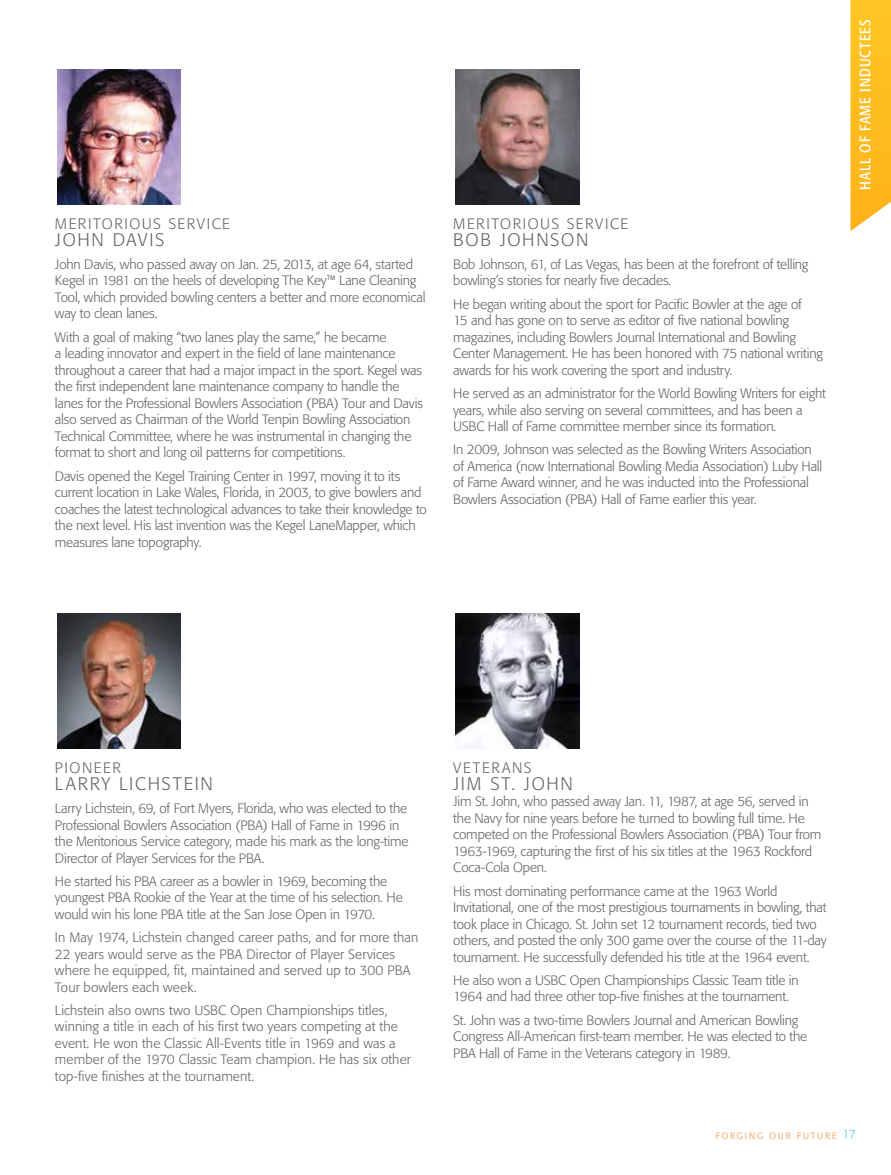
<style>
.page{position:relative;width:891px;height:1175px;background:#fff}
.page>*{position:absolute;margin:0;border:0;box-sizing:border-box;transform-origin:0 0}
.t1{font:300 18px "Formata";letter-spacing:.095em;color:#636466}
.t2{font:300 15px "Formata";letter-spacing:.105em;color:#636466}
.t3{font:condensed 15px "Formata";letter-spacing:.06em;color:#fff}
.t4{font:300 13.5px/16.5px "Formata";letter-spacing:-.01em;color:#636466}
.t5{font:300 9px "Formata";letter-spacing:.2em;color:#f68933}
.s1{font-size:12px;color:#50c7e8}
</style>
<div class="page">
<img style="left:57px;top:613px;width:124px;height:135px">
<img style="left:57px;top:70px;width:124px;height:134px">
<img style="left:456px;top:613px;width:123px;height:135px">
<img style="left:456px;top:70px;width:123px;height:134px">
<img style="left:851px;top:0;width:40px;height:231px">
<p class="t2" style="left:55px;top:215px;width:177px">MERITORIOUS SERVICE</p>
<h1 class="t1" style="left:55px;top:229px;width:111px">JOHN DAVIS</h1>
<p class="t4" style="left:55px;top:256px;width:372px">John Davis, who passed away on Jan. 25, 2013, at age 64, started Kegel in 1981 on the heels of developing The Key™ Lane Cleaning Tool, which provided bowling centers a better and more economical way to clean lanes.</p>
<p class="t4" style="left:55px;top:329px;width:369px">With a goal of making “two lanes play the same,” he became<br>a leading innovator and expert in the field of lane maintenance throughout a career that had a major impact in the sport. Kegel was the first independent lane maintenance company to handle the lanes for the Professional Bowlers Association (PBA) Tour and Davis also served as Chairman of the World Tenpin Bowling Association Technical Committee, where he was instrumental in changing the format to short and long oil patterns for competitions.</p>
<p class="t4" style="left:55px;top:467px;width:373px">Davis opened the Kegel Training Center in 1997, moving it to its current location in Lake Wales, Florida, in 2003, to give bowlers and coaches the latest technological advances to take their knowledge to the next level. His last invention was the Kegel LaneMapper, which measures lane topography.</p>
<p class="t2" style="left:453px;top:215px;width:177px">MERITORIOUS SERVICE</p>
<h1 class="t1" style="left:453px;top:229px;width:137px">BOB JOHNSON</h1>
<p class="t4" style="left:453px;top:256px;width:357px">Bob Johnson, 61, of Las Vegas, has been at the forefront of telling bowling’s stories for nearly five decades.</p>
<p class="t4" style="left:453px;top:296px;width:371px">He began writing about the sport for Pacific Bowler at the age of<br>15 and has gone on to serve as editor of five national bowling magazines, including Bowlers Journal International and Bowling Center Management. He has been honored with 75 national writing awards for his work covering the sport and industry.</p>
<p class="t4" style="left:453px;top:385px;width:374px">He served as an administrator for the World Bowling Writers for eight years, while also serving on several committees, and has been a<br>USBC Hall of Fame committee member since its formation.</p>
<p class="t4" style="left:453px;top:441px;width:371px">In 2009, Johnson was selected as the Bowling Writers Association of America (now International Bowling Media Association) Luby Hall of Fame Award winner, and he was inducted into the Professional Bowlers Association (PBA) Hall of Fame earlier this year.</p>
<p class="t3" style="left:856px;top:190px;width:172px;rotate:-90deg">HALL OF FAME INDUCTEES</p>
<p class="t2" style="left:55px;top:759px;width:67px">PIONEER</p>
<h1 class="t1" style="left:55px;top:773px;width:159px">LARRY LICHSTEIN</h1>
<p class="t4" style="left:55px;top:800px;width:355px">Larry Lichstein, 69, of Fort Myers, Florida, who was elected to the Professional Bowlers Association (PBA) Hall of Fame in 1996 in the Meritorious Service category, made his mark as the long-time Director of Player Services for the PBA.</p>
<p class="t4" style="left:55px;top:873px;width:349px">He started his PBA career as a bowler in 1969, becoming the youngest PBA Rookie of the Year at the time of his selection. He would win his lone PBA title at the San Jose Open in 1970.</p>
<p class="t4" style="left:55px;top:929px;width:365px">In May 1974, Lichstein changed career paths, and for more than 22 years would serve as the PBA Director of Player Services where he equipped, fit, maintained and served up to 300 PBA Tour bowlers each week.</p>
<p class="t4" style="left:55px;top:1002px;width:357px">Lichstein also owns two USBC Open Championships titles, winning a title in each of his first two years competing at the event. He won the Classic All-Events title in 1969 and was a member of the 1970 Classic Team champion. He has six other top-five finishes at the tournament.</p>
<p class="t2" style="left:453px;top:759px;width:80px">VETERANS</p>
<h1 class="t1" style="left:453px;top:773px;width:121px">JIM ST. JOHN</h1>
<p class="t4" style="left:453px;top:793px;width:370px">Jim St. John, who passed away Jan. 11, 1987, at age 56, served in the Navy for nine years before he turned to bowling full time. He competed on the Professional Bowlers Association (PBA) Tour from 1963-1969, capturing the first of his six titles at the 1963 Rockford Coca-Cola Open.</p>
<p class="t4" style="left:453px;top:882px;width:375px">His most dominating performance came at the 1963 World Invitational, one of the most prestigious tournaments in bowling, that took place in Chicago. St. John set 12 tournament records, tied two others, and posted the only 300 game over the course of the 11-day tournament. He successfully defended his title at the 1964 event.</p>
<p class="t4" style="left:453px;top:972px;width:347px">He also won a USBC Open Championships Classic Team title in<br>1964 and had three other top-five finishes at the tournament.</p>
<p class="t4" style="left:453px;top:1011px;width:355px">St. John was a two-time Bowlers Journal and American Bowling<br>Congress All-American first-team member. He was elected to the<br>PBA Hall of Fame in the Veterans category in 1989.</p>
<p class="t5" style="left:716px;top:1130px;width:142px">FORGING OUR FUTURE <span class="s1">17</span></p>
</div>
